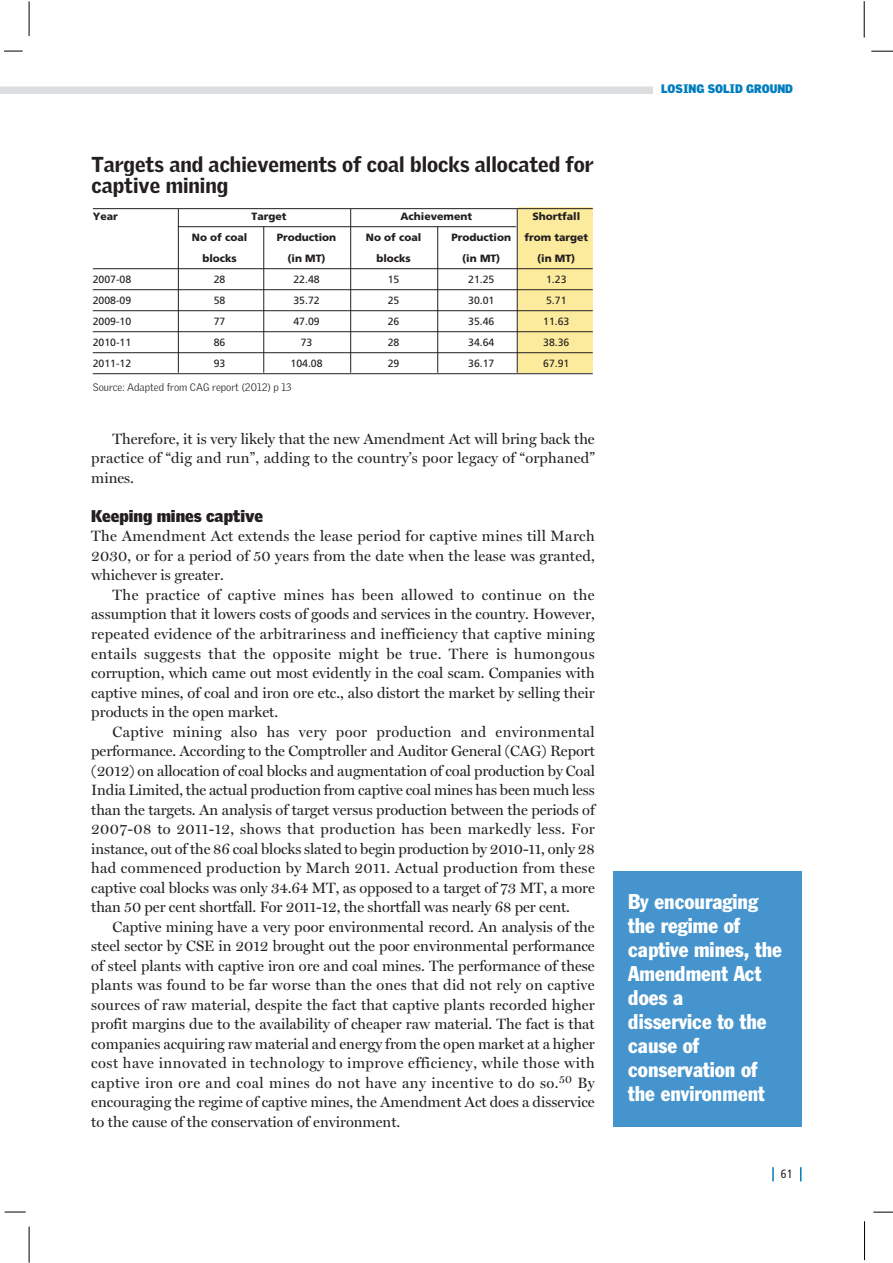
<style>
.page{position:relative;width:893px;height:1263px;background:#fff}
.page>*{position:absolute;margin:0;border:0;box-sizing:border-box;transform-origin:0 0}
.t1{font:condensed 21px/24px "Franklin Gothic LT";color:#fff}
.t2{font:900 21px/21px "Griffith Gothic";color:#231f20}
.t3{font:900 16.5px "Griffith Gothic";color:#231f20}
.t4{font:15px/19.5px "Miller Display";color:#231f20;text-align:justify}
.t5{font:900 12px "Griffith Gothic";color:#007dbe}
.t6{font:condensed 12px "Frutiger";color:#231f20}
.t7{font:10.5px "Frutiger";color:#231f20}
.t8{font:900 10.5px "Frutiger";color:#231f20}
.t9{font:300 10.5px "Griffith Gothic";color:#231f20}
</style>
<div class="page">
<svg style="left:4px;top:51px;width:19px;height:1px"></svg>
<hr style="left:29px;top:1px;width:1px;height:35px;background:#000">
<svg style="left:5px;top:1212px;width:21px;height:1px"></svg>
<hr style="left:29px;top:1226px;width:1px;height:36px;background:#000">
<svg style="left:873px;top:1212px;width:19px;height:1px"></svg>
<hr style="left:864px;top:1221px;width:1px;height:39px;background:#000">
<svg style="left:871px;top:51px;width:21px;height:1px"></svg>
<hr style="left:864px;top:1px;width:1px;height:37px;background:#000">
<svg style="left:772px;top:1167px;width:2px;height:14px"></svg>
<svg style="left:800px;top:1167px;width:1px;height:14px"></svg>
<div style="left:0;top:86px;width:664px;height:8px;background:#dcdddf"></div>
<div style="left:653px;top:84px;width:148px;height:14px;background:#fff"></div>
<div style="left:518px;top:208px;width:75px;height:165px;background:#fceb9c"></div>
<hr style="left:93px;top:208px;width:500px;height:1px;background:#231f20">
<hr style="left:178px;top:226px;width:338px;height:1px;background:#231f20">
<hr style="left:93px;top:268px;width:500px;height:1px;background:#231f20">
<hr style="left:93px;top:289px;width:500px;height:1px;background:#231f20">
<hr style="left:93px;top:310px;width:500px;height:1px;background:#231f20">
<hr style="left:93px;top:331px;width:500px;height:1px;background:#231f20">
<hr style="left:93px;top:352px;width:500px;height:1px;background:#231f20">
<hr style="left:93px;top:373px;width:500px;height:1px;background:#231f20">
<hr style="left:178px;top:209px;width:1px;height:164px;background:#231f20">
<hr style="left:350px;top:209px;width:1px;height:164px;background:#231f20">
<hr style="left:517px;top:209px;width:1px;height:164px;background:#231f20">
<hr style="left:437px;top:226px;width:1px;height:147px;background:#231f20">
<hr style="left:263px;top:226px;width:1px;height:147px;background:#231f20">
<div style="left:613px;top:871px;width:188px;height:255px;background:#4594cd"></div>
<h1 class="t2" style="left:91px;top:156px;width:504px">Targets and achievements of coal blocks allocated for captive mining</h1>
<p class="t8" style="left:93px;top:212px;width:27px">Year</p>
<p class="t8" style="left:252px;top:212px;width:36px">Target</p>
<p class="t8" style="left:400px;top:212px;width:73px">Achievement</p>
<p class="t8" style="left:532px;top:212px;width:49px">Shortfall</p>
<p class="t8" style="left:192px;top:233px;width:57px">No of coal</p>
<p class="t8" style="left:277px;top:233px;width:61px">Production</p>
<p class="t8" style="left:366px;top:233px;width:57px">No of coal</p>
<p class="t8" style="left:452px;top:233px;width:61px">Production</p>
<p class="t8" style="left:524px;top:233px;width:65px">from target</p>
<p class="t8" style="left:202px;top:254px;width:36px">blocks</p>
<p class="t8" style="left:287px;top:254px;width:40px">(in MT)</p>
<p class="t8" style="left:376px;top:254px;width:36px">blocks</p>
<p class="t8" style="left:462px;top:254px;width:40px">(in MT)</p>
<p class="t8" style="left:537px;top:254px;width:40px">(in MT)</p>
<p class="t7" style="left:93px;top:275px;width:40px">2007-08</p>
<p class="t7" style="left:214px;top:275px;width:13px">28</p>
<p class="t7" style="left:293px;top:275px;width:28px">22.48</p>
<p class="t7" style="left:388px;top:275px;width:13px">15</p>
<p class="t7" style="left:468px;top:275px;width:28px">21.25</p>
<p class="t7" style="left:546px;top:275px;width:22px">1.23</p>
<p class="t7" style="left:93px;top:296px;width:40px">2008-09</p>
<p class="t7" style="left:214px;top:296px;width:13px">58</p>
<p class="t7" style="left:293px;top:296px;width:28px">35.72</p>
<p class="t7" style="left:388px;top:296px;width:13px">25</p>
<p class="t7" style="left:468px;top:296px;width:28px">30.01</p>
<p class="t7" style="left:546px;top:296px;width:22px">5.71</p>
<p class="t7" style="left:93px;top:317px;width:40px">2009-10</p>
<p class="t7" style="left:214px;top:317px;width:13px">77</p>
<p class="t7" style="left:293px;top:317px;width:28px">47.09</p>
<p class="t7" style="left:388px;top:317px;width:13px">26</p>
<p class="t7" style="left:468px;top:317px;width:28px">35.46</p>
<p class="t7" style="left:543px;top:317px;width:28px">11.63</p>
<p class="t7" style="left:93px;top:338px;width:40px">2010-11</p>
<p class="t7" style="left:214px;top:338px;width:13px">86</p>
<p class="t7" style="left:301px;top:338px;width:13px">73</p>
<p class="t7" style="left:388px;top:338px;width:13px">28</p>
<p class="t7" style="left:468px;top:338px;width:28px">34.64</p>
<p class="t7" style="left:543px;top:338px;width:28px">38.36</p>
<p class="t7" style="left:93px;top:359px;width:40px">2011-12</p>
<p class="t7" style="left:214px;top:359px;width:13px">93</p>
<p class="t7" style="left:291px;top:359px;width:34px">104.08</p>
<p class="t7" style="left:388px;top:359px;width:13px">29</p>
<p class="t7" style="left:468px;top:359px;width:28px">36.17</p>
<p class="t7" style="left:543px;top:359px;width:28px">67.91</p>
<p class="t9" style="left:93px;top:383px;width:200px">Source: Adapted from CAG report (2012) p 13</p>
<p class="t4" style="left:91px;top:430px;width:505px;text-indent:21px">Therefore, it is very likely that the new Amendment Act will bring back the practice of “dig and run”, adding to the country’s poor legacy of “orphaned” mines.</p>
<p class="t3" style="left:91px;top:509px;width:173px">Keeping mines captive</p>
<p class="t4" style="left:91px;top:528px;width:505px">The Amendment Act extends the lease period for captive mines till March 2030, or for a period of 50 years from the date when the lease was granted, whichever is greater.</p>
<p class="t4" style="left:91px;top:586px;width:505px;text-indent:21px">The practice of captive mines has been allowed to continue on the assumption that it lowers costs of goods and services in the country. However, repeated evidence of the arbitrariness and inefficiency that captive mining entails suggests that the opposite might be true. There is humongous corruption, which came out most evidently in the coal scam. Companies with captive mines, of coal and iron ore etc., also distort the market by selling their products in the open market.</p>
<p class="t4" style="left:91px;top:723px;width:505px;text-indent:21px">Captive mining also has very poor production and environmental performance. According to the Comptroller and Auditor General (CAG) Report (2012) on allocation of coal blocks and augmentation of coal production by Coal India Limited, the actual production from captive coal mines has been much less than the targets. An analysis of target versus production between the periods of 2007-08 to 2011-12, shows that production has been markedly less. For instance, out of the 86 coal blocks slated to begin production by 2010-11, only 28 had commenced production by March 2011. Actual production from these captive coal blocks was only 34.64 MT, as opposed to a target of 73 MT, a more than 50 per cent shortfall. For 2011-12, the shortfall was nearly 68 per cent.</p>
<p class="t4" style="left:91px;top:918px;width:505px;text-indent:21px">Captive mining have a very poor environmental record. An analysis of the steel sector by CSE in 2012 brought out the poor environmental performance of steel plants with captive iron ore and coal mines. The performance of these plants was found to be far worse than the ones that did not rely on captive sources of raw material, despite the fact that captive plants recorded higher profit margins due to the availability of cheaper raw material. The fact is that companies acquiring raw material and energy from the open market at a higher cost have innovated in technology to improve efficiency, while those with captive iron ore and coal mines do not have any incentive to do so.<sup>50</sup> By encouraging the regime of captive mines, the Amendment Act does a disservice to the cause of the conservation of environment.</p>
<p class="t5" style="left:661px;top:84px;width:133px">LOSING SOLID GROUND</p>
<h1 class="t1" style="left:628px;top:891px;width:155px">By encouraging the regime of captive mines, the<br>Amendment Act does a<br>disservice to the cause of conservation of the environment</h1>
<p class="t6" style="left:781px;top:1169px;width:14px">61</p>
</div>
